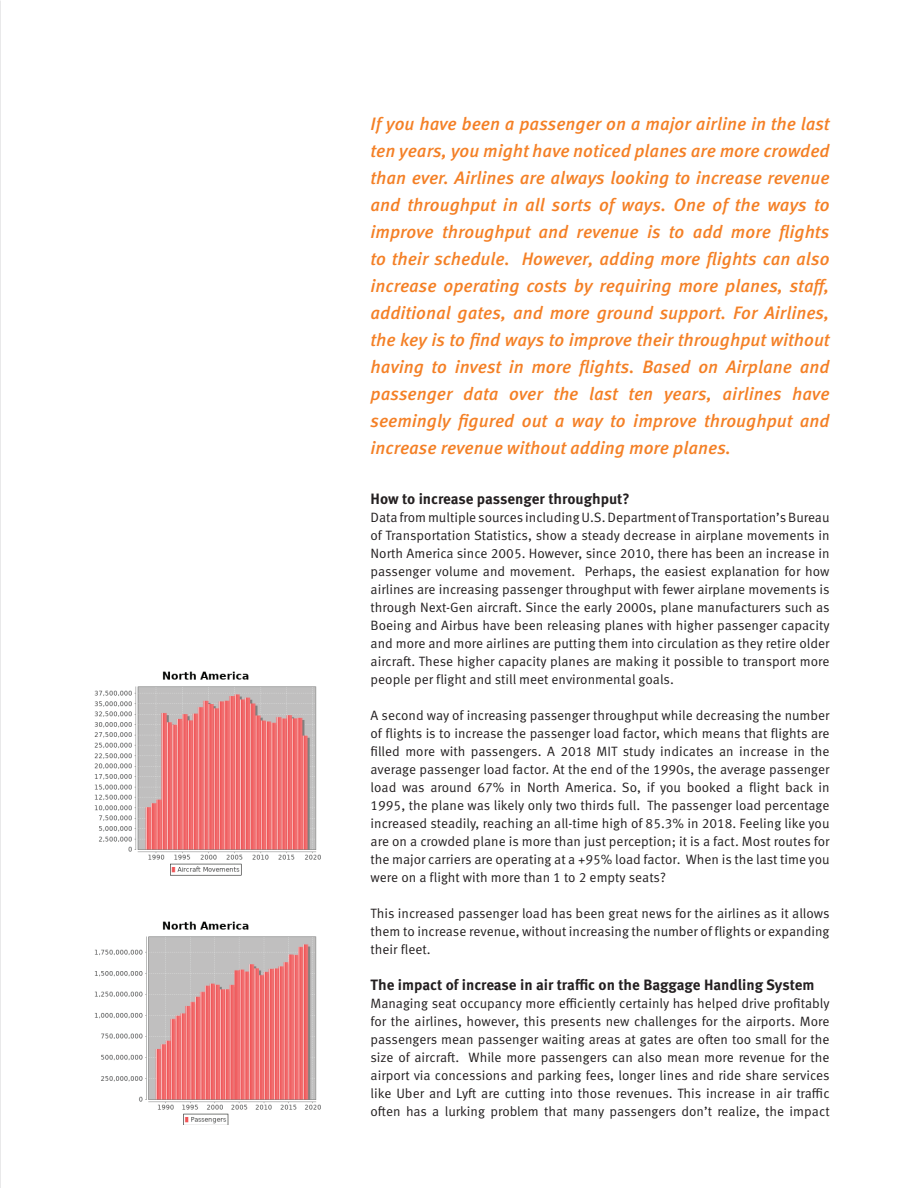
<style>
.page{position:relative;width:918px;height:1188px;background:#fff}
.page>*{position:absolute;margin:0;border:0;box-sizing:border-box;transform-origin:0 0}
.Intro_Paragraph{font:italic 500 18px/27px "Meta Pro";color:#f48026;text-align:justify}
.Heading_3{font:700 15px "Meta Pro";color:#231f20}
.Body_Text_9pt{font:13.5px/18px "Meta Pro Norm";color:#231f20;text-align:justify}
</style>
<div class="page">
<img style="left:94px;top:671px;width:227px;height:204px">
<img style="left:94px;top:921px;width:227px;height:204px">
<p class="Intro_Paragraph" style="left:371px;top:109px;width:461px">If you have been a passenger on a major airline in the last ten years, you might have noticed planes are more crowded than ever. Airlines are always looking to increase revenue and throughput in all sorts of ways. One of the ways to improve throughput and revenue is to add more flights to their schedule. However, adding more flights can also increase operating costs by requiring more planes, staff, additional gates, and more ground support. For Airlines, the key is to find ways to improve their throughput without having to invest in more flights. Based on Airplane and passenger data over the last ten years, airlines have seemingly figured out a way to improve throughput and increase revenue without adding more planes.</p>
<p class="Heading_3" style="left:371px;top:487px;width:261px">How to increase passenger throughput?</p>
<p class="Body_Text_9pt" style="left:371px;top:507px;width:461px">Data from multiple sources including U.S. Department of Transportation’s Bureau of Transportation Statistics, show a steady decrease in airplane movements in North America since 2005. However, since 2010, there has been an increase in passenger volume and movement. Perhaps, the easiest explanation for how airlines are increasing passenger throughput with fewer airplane movements is through Next-Gen aircraft. Since the early 2000s, plane manufacturers such as Boeing and Airbus have been releasing planes with higher passenger capacity and more and more airlines are putting them into circulation as they retire older aircraft. These higher capacity planes are making it possible to transport more people per flight and still meet environmental goals.</p>
<p class="Body_Text_9pt" style="left:371px;top:705px;width:461px">A second way of increasing passenger throughput while decreasing the number of flights is to increase the passenger load factor, which means that flights are filled more with passengers. A 2018 MIT study indicates an increase in the average passenger load factor. At the end of the 1990s, the average passenger load was around 67% in North America. So, if you booked a flight back in 1995, the plane was likely only two thirds full. The passenger load percentage increased steadily, reaching an all-time high of 85.3% in 2018. Feeling like you are on a crowded plane is more than just perception; it is a fact. Most routes for the major carriers are operating at a +95% load factor. When is the last time you were on a flight with more than 1 to 2 empty seats?</p>
<p class="Body_Text_9pt" style="left:371px;top:903px;width:461px">This increased passenger load has been great news for the airlines as it allows them to increase revenue, without increasing the number of flights or expanding their fleet.</p>
<p class="Heading_3" style="left:371px;top:973px;width:445px">The impact of increase in air traffic on the Baggage Handling System</p>
<p class="Body_Text_9pt" style="left:371px;top:993px;width:461px">Managing seat occupancy more efficiently certainly has helped drive profitably for the airlines, however, this presents new challenges for the airports. More passengers mean passenger waiting areas at gates are often too small for the size of aircraft. While more passengers can also mean more revenue for the airport via concessions and parking fees, longer lines and ride share services like Uber and Lyft are cutting into those revenues. This increase in air traffic often has a lurking problem that many passengers don’t realize, the impact</p>
</div>
